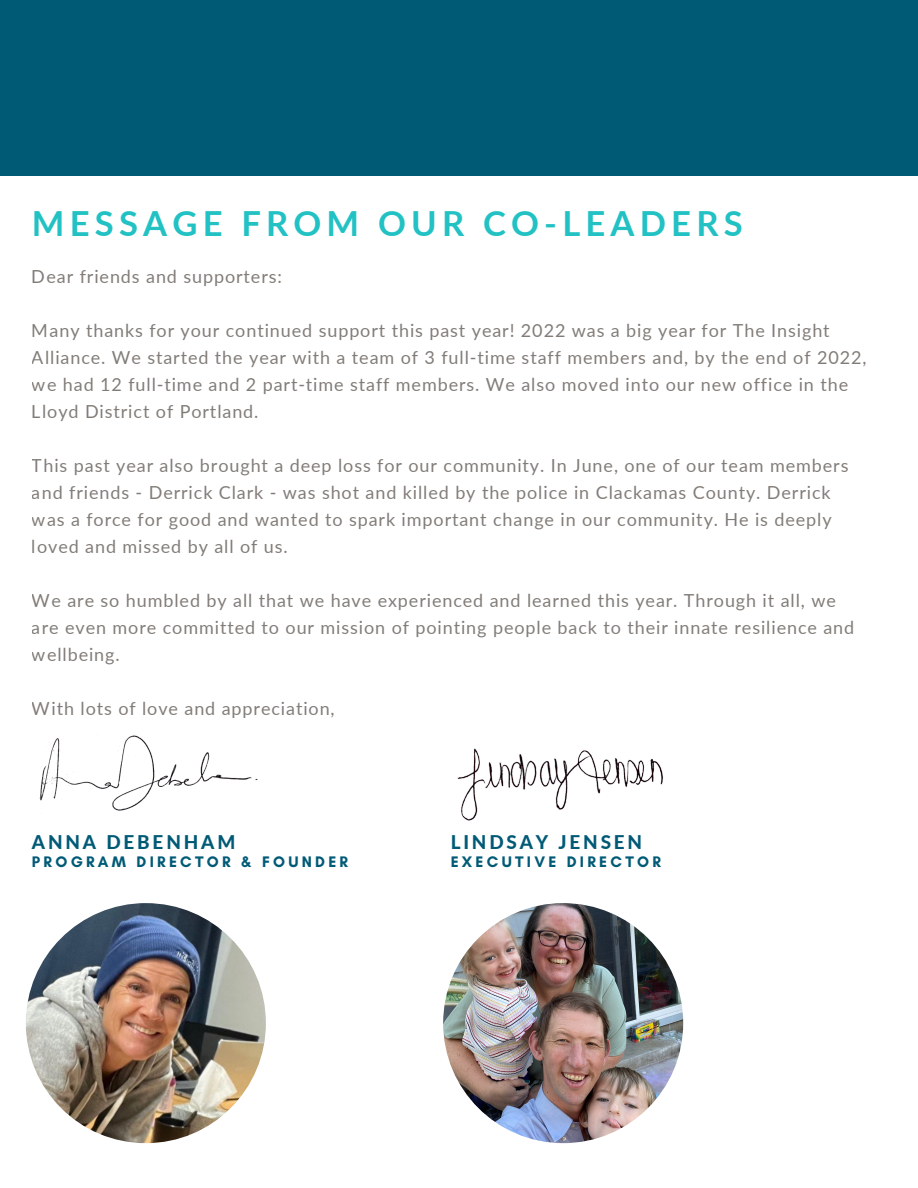
<style>
.page{position:relative;width:918px;height:1188px;background:#fff}
.page>*{position:absolute;margin:0;border:0;box-sizing:border-box;transform-origin:0 0}
.t1{font:700 34.65px "Lato";letter-spacing:.15em;color:#22c1c3}
.t2{font:800 18.9px "Lato";letter-spacing:.15em;color:#005a76}
.t3{font:18px/27px "Lato";letter-spacing:.05em;color:#4b433d}
.t4{font:700 15.6px "Glacial Indifference";letter-spacing:.21em;color:#005a76}
</style>
<div class="page">
<img style="left:457px;top:748px;width:206px;height:73px">
<img style="left:39px;top:735px;width:219px;height:76px">
<div style="left:0;top:0;width:918px;height:175px;background:#005a76"></div>
<img style="left:26px;top:903px;width:240px;height:240px;border-radius:50%">
<img style="left:443px;top:903px;width:240px;height:240px;border-radius:50%">
<p class="t1" style="left:32px;top:202px;width:712px">MESSAGE FROM OUR CO-LEADERS</p>
<p class="t3" style="left:32px;top:262px;width:252px">Dear friends and supporters:</p>
<p class="t3" style="left:32px;top:316px;width:836px">Many thanks for your continued support this past year! 2022 was a big year for The Insight Alliance. We started the year with a team of 3 full-time staff members and, by the end of 2022, we had 12 full-time and 2 part-time staff members. We also moved into our new office in the Lloyd District of Portland.</p>
<p class="t3" style="left:32px;top:451px;width:818px">This past year also brought a deep loss for our community. In June, one of our team members and friends - Derrick Clark - was shot and killed by the police in Clackamas County. Derrick was a force for good and wanted to spark important change in our community. He is deeply loved and missed by all of us.</p>
<p class="t3" style="left:32px;top:586px;width:824px">We are so humbled by all that we have experienced and learned this year. Through it all, we are even more committed to our mission of pointing people back to their innate resilience and wellbeing.</p>
<p class="t3" style="left:32px;top:694px;width:304px">With lots of love and appreciation,</p>
<p class="t2" style="left:32px;top:831px;width:205px">ANNA DEBENHAM</p>
<p class="t4" style="left:32px;top:852px;width:318px">PROGRAM DIRECTOR &amp; FOUNDER</p>
<p class="t2" style="left:451px;top:831px;width:193px">LINDSAY JENSEN</p>
<p class="t4" style="left:451px;top:852px;width:212px">EXECUTIVE DIRECTOR</p>
</div>
